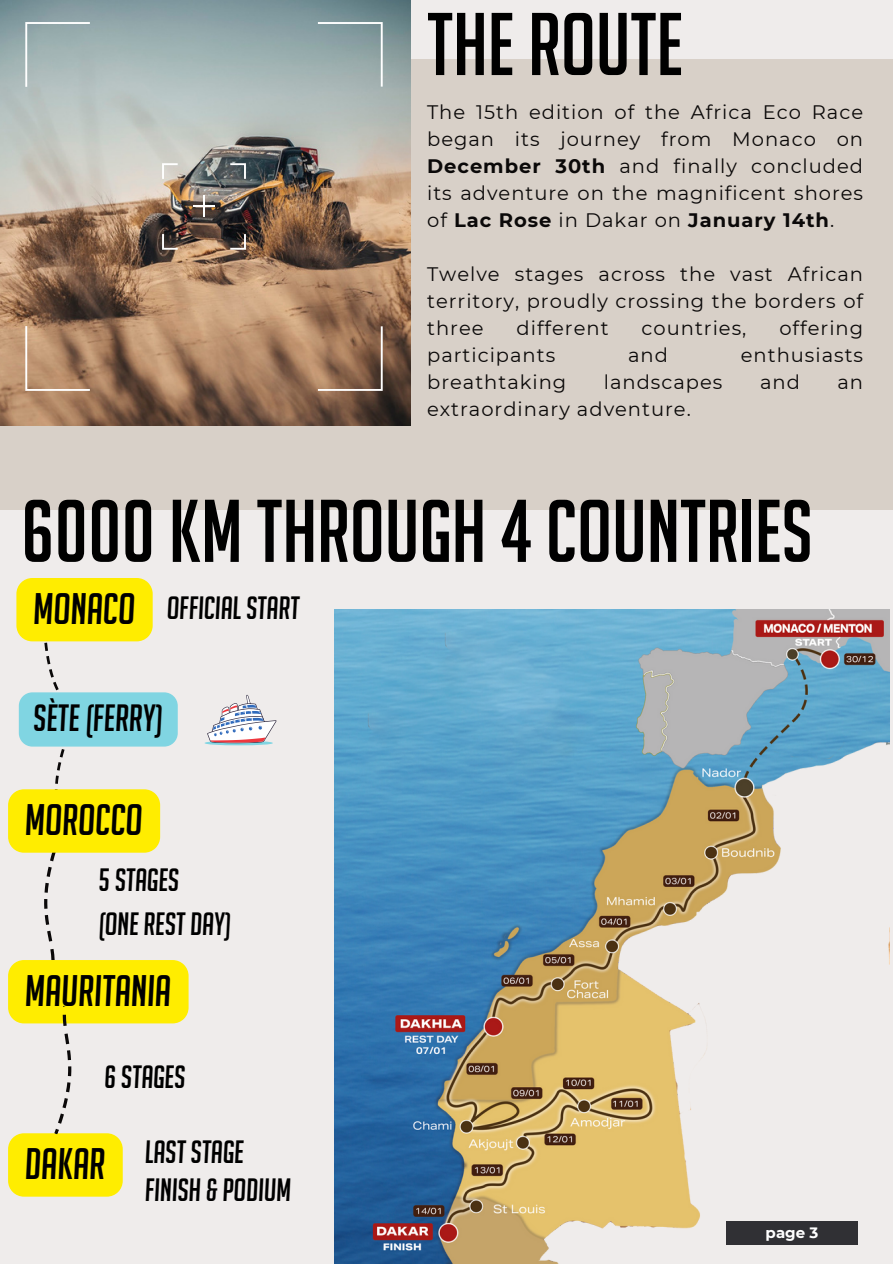
<style>
.page{position:relative;width:893px;height:1264px;background:#fff}
.page>*{position:absolute;margin:0;border:0;box-sizing:border-box;transform-origin:0 0}
.t1{font:86.55px "Big Noodle Titling";color:#000}
.t2{font:italic 43.05px "Big Noodle Titling";color:#000}
.t3{font:italic 37.05px "Big Noodle Titling";color:#000}
.t4{font:italic 31.5px/43.8px "Big Noodle Titling";color:#000}
.t5{font:19.5px/27px "Montserrat";letter-spacing:.05em;color:#0b0909;text-align:justify}
.t6{font:700 15px "Montserrat";color:#fff}
.s1{font-weight:700}
</style>
<div class="page">
<div style="left:0;top:0;width:892px;height:1263px;background:#efeceb"></div>
<div style="left:0;top:60px;width:892px;height:449px;background:#d8d0c8"></div>
<img style="left:0;top:0;width:411px;height:425px">
<svg style="left:25px;top:22px;width:65px;height:65px"></svg>
<svg style="left:318px;top:22px;width:64px;height:65px"></svg>
<svg style="left:25px;top:326px;width:65px;height:65px"></svg>
<svg style="left:318px;top:326px;width:64px;height:65px"></svg>
<svg style="left:162px;top:163px;width:16px;height:16px"></svg>
<svg style="left:230px;top:163px;width:16px;height:16px"></svg>
<svg style="left:162px;top:234px;width:16px;height:16px"></svg>
<svg style="left:230px;top:234px;width:16px;height:16px"></svg>
<hr style="left:203px;top:196px;width:2px;height:21px;background:#fff">
<hr style="left:193px;top:205px;width:22px;height:2px;background:#fff">
<img style="left:334px;top:609px;width:555px;height:654px">
<svg style="left:16px;top:578px;width:137px;height:112px"></svg>
<div style="left:19px;top:692px;width:159px;height:54px;background:#80d5e2;border-radius:14px"></div>
<svg style="left:8px;top:739px;width:180px;height:457px"></svg>
<div style="left:726px;top:1220px;width:131px;height:24px;background:#303034"></div>
<svg style="left:204px;top:740px;width:69px;height:5px"></svg>
<svg style="left:207px;top:694px;width:69px;height:49px"></svg>
<p class="t1" style="left:427px;top:-2px;width:257px">THE ROUTE</p>
<h1 class="t5" style="left:427px;top:98px;width:437px">The 15th edition of the Africa Eco Race began its journey from Monaco on <span class="s1">December 30th</span> and finally concluded its adventure on the magnificent shores of <span class="s1">Lac Rose</span> in Dakar on <span class="s1">January 14th</span>.</h1>
<p class="t5" style="left:427px;top:260px;width:437px">Twelve stages across the vast African territory, proudly crossing the borders of three</p>
<p class="t5" style="left:516px;top:314px;width:93px">different</p>
<p class="t5" style="left:641px;top:314px;width:106px">countries,</p>
<p class="t5" style="left:779px;top:314px;width:85px">offering</p>
<p class="t5" style="left:427px;top:341px;width:130px">participants</p>
<p class="t5" style="left:628px;top:341px;width:41px">and</p>
<p class="t5" style="left:740px;top:341px;width:124px">enthusiasts</p>
<p class="t5" style="left:427px;top:368px;width:141px">breathtaking</p>
<p class="t5" style="left:604px;top:368px;width:120px">landscapes</p>
<p class="t5" style="left:760px;top:368px;width:41px">and</p>
<p class="t5" style="left:837px;top:368px;width:27px">an</p>
<p class="t5" style="left:427px;top:395px;width:265px">extraordinary adventure.</p>
<p class="t1" style="left:21px;top:484px;width:793px">6000 km THROUGH 4 COUNTRIES</p>
<h2 class="t2" style="left:34px;top:585px;width:103px">MONACO</h2>
<p class="t4" style="left:167px;top:586px;width:134px">OFFICIAL START</p>
<p class="t3" style="left:34px;top:698px;width:131px">SÈTE (FERRY)</p>
<p class="t2" style="left:25px;top:796px;width:119px">MOROCCO</p>
<h5 class="t4" style="left:99px;top:857px;width:134px">5 STAGES<br>(ONE REST DAY)</h5>
<p class="t2" style="left:25px;top:967px;width:147px">MAURITANIA</p>
<h4 class="t4" style="left:104px;top:1054px;width:83px">6 STAGES</h4>
<h4 class="t2" style="left:25px;top:1140px;width:82px">DAKAR</h4>
<h3 class="t4" style="left:145px;top:1129px;width:100px">LAST STAGE</h3>
<h6 class="t4" style="left:145px;top:1167px;width:148px">FINISH &amp; PODIUM</h6>
<p class="t6" style="left:765px;top:1223px;width:54px">page 3</p>
</div>
